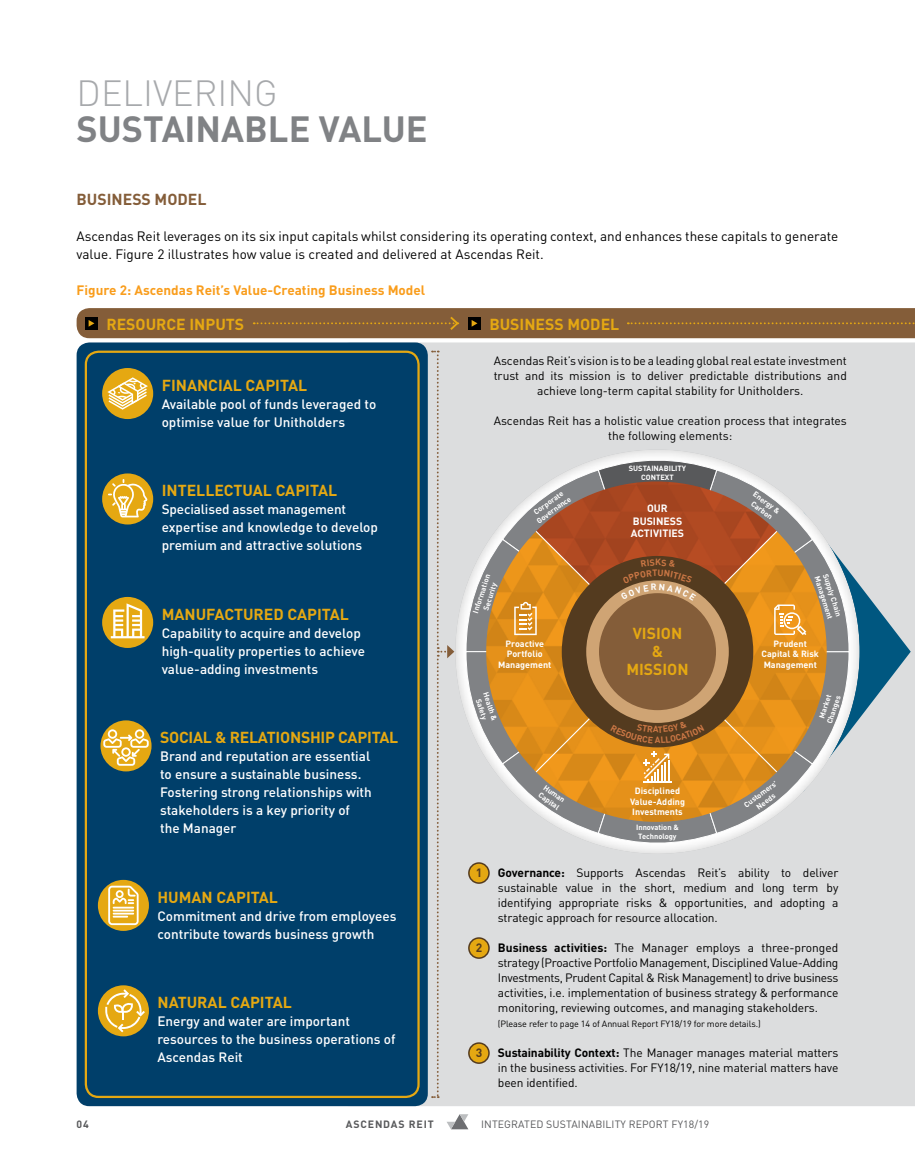
<style>
.page{position:relative;width:915px;height:1170px;background:#fff}
.page>*{position:absolute;margin:0;border:0;box-sizing:border-box;transform-origin:0 0}
.t1{font:700 36px "DIN";color:#808285}
.t2{font:300 36px "DIN";color:#a7a9ac}
.t3{font:700 15.75px/18px "DIN";color:#e5a812;text-align:center}
.t4{font:700 15.75px "DIN";color:#845d39}
.t5{font:500 13.5px/18px "DIN";color:#fff}
.t6{font:13.5px/18px "DIN";color:#000}
.t7{font:700 13.5px "DIN";color:#f99d1c}
.t8{font:12px/15px "DIN";letter-spacing:-.01em;color:#000;text-align:justify}
.t9{font:700 12px "DIN";color:#543b1f}
.t10{font:10.5px "DIN";letter-spacing:.01em;color:#58595b}
.t11{font:700 10.5px/12.8px "DIN";color:#fff;text-align:center}
.t12{font:700 10.5px "DIN";letter-spacing:.08em;color:#58595b}
.t13{font:700 9px/10.5px "DIN";color:#fff;text-align:center}
.t14{font:9px "DIN";letter-spacing:-.01em;color:#000}
.t15{font:700 7.5px/9px "DIN";color:#fff;text-align:center}
.s1{font-weight:700}
</style>
<div class="page">
<div style="left:418px;top:342px;width:496px;height:764px;background:#dcddde"></div>
<div style="left:468px;top:862px;width:21px;height:21px;background:#e5a812;border-radius:50%"></div>
<div style="left:468px;top:862px;width:21px;height:21px;border:2px solid #543b1f;border-radius:50%"></div>
<div style="left:468px;top:937px;width:21px;height:21px;background:#e5a812;border-radius:50%"></div>
<div style="left:468px;top:937px;width:21px;height:21px;border:2px solid #543b1f;border-radius:50%"></div>
<div style="left:468px;top:1042px;width:21px;height:21px;background:#e5a812;border-radius:50%"></div>
<div style="left:468px;top:1042px;width:21px;height:21px;border:2px solid #543b1f;border-radius:50%"></div>
<div style="left:452px;top:447px;width:408px;height:407px;background:#000;opacity:.25"></div>
<svg style="left:77px;top:308px;width:838px;height:30px;background:#845d38"></svg>
<div style="left:77px;top:342px;width:350px;height:764px;background:#003f6a;border-radius:13px"></div>
<div style="left:102px;top:368px;width:51px;height:51px;background:#e5a812;border-radius:50%"></div>
<svg style="left:107px;top:377px;width:41px;height:32px"></svg>
<div style="left:100px;top:720px;width:51px;height:51px;background:#e5a812;border-radius:50%"></div>
<svg style="left:103px;top:729px;width:46px;height:36px"></svg>
<div style="left:102px;top:473px;width:51px;height:51px;background:#e5a812;border-radius:50%"></div>
<svg style="left:108px;top:479px;width:39px;height:38px"></svg>
<div style="left:98px;top:879px;width:51px;height:51px;background:#e5a812;border-radius:50%"></div>
<svg style="left:108px;top:885px;width:30px;height:40px"></svg>
<div style="left:102px;top:597px;width:51px;height:51px;background:#e5a812;border-radius:50%"></div>
<svg style="left:111px;top:603px;width:33px;height:35px"></svg>
<div style="left:98px;top:985px;width:51px;height:51px;background:#e5a812;border-radius:50%"></div>
<svg style="left:105px;top:989px;width:40px;height:43px"></svg>
<div style="left:85px;top:350px;width:334px;height:747px;border:2px solid #e5a812;border-radius:13px"></div>
<svg style="left:432px;top:350px;width:22px;height:747px;background:#d9d9d9"></svg>
<svg style="left:447px;top:1114px;width:21px;height:15px"></svg>
<svg style="left:465px;top:457px;width:445px;height:389px;background:#b89771"></svg>
<h1 class="t2" style="left:77px;top:70px;width:202px">DELIVERING</h1>
<h1 class="t1" style="left:77px;top:105px;width:352px">SUSTAINABLE VALUE</h1>
<h2 class="t4" style="left:77px;top:188px;width:131px">BUSINESS MODEL</h2>
<p class="t6" style="left:77px;top:226px;width:763px">Ascendas Reit leverages on its six input capitals whilst considering its operating context, and enhances these capitals to generate value. Figure 2 illustrates how value is created and delivered at Ascendas Reit.</p>
<p class="t7" style="left:77px;top:281px;width:350px">Figure 2: Ascendas Reit’s Value-Creating Business Model</p>
<h2 class="t3" style="left:106px;top:314px;width:139px">RESOURCE INPUTS</h2>
<h2 class="t3" style="left:489px;top:314px;width:131px">BUSINESS MODEL</h2>
<h2 class="t3" style="left:162px;top:375px;width:147px">FINANCIAL CAPITAL</h2>
<p class="t5" style="left:162px;top:394px;width:216px">Available pool of funds leveraged to optimise value for Unitholders</p>
<h2 class="t3" style="left:162px;top:480px;width:177px">INTELLECTUAL CAPITAL</h2>
<p class="t5" style="left:162px;top:499px;width:218px">Specialised asset management expertise and knowledge to develop premium and attractive solutions</p>
<h2 class="t3" style="left:162px;top:604px;width:189px">MANUFACTURED CAPITAL</h2>
<p class="t5" style="left:162px;top:623px;width:205px">Capability to acquire and develop high-quality properties to achieve value-adding investments</p>
<h2 class="t3" style="left:160px;top:727px;width:240px">SOCIAL &amp; RELATIONSHIP CAPITAL</h2>
<p class="t5" style="left:160px;top:746px;width:213px">Brand and reputation are essential to ensure a sustainable business.<br>Fostering strong relationships with stakeholders is a key priority of the Manager</p>
<h2 class="t3" style="left:157px;top:887px;width:122px">HUMAN CAPITAL</h2>
<p class="t5" style="left:157px;top:906px;width:240px">Commitment and drive from employees contribute towards business growth</p>
<h2 class="t3" style="left:157px;top:992px;width:136px">NATURAL CAPITAL</h2>
<p class="t5" style="left:157px;top:1011px;width:239px">Energy and water are important resources to the business operations of<br>Ascendas Reit</p>
<p class="t8" style="left:493px;top:352px;width:354px;text-align:center">Ascendas Reit’s vision is to be a leading global real estate investment trust and its mission is to deliver predictable distributions and achieve long-term capital stability for Unitholders.</p>
<p class="t8" style="left:493px;top:412px;width:354px;text-align:center">Ascendas Reit has a holistic value creation process that integrates the following elements:</p>
<p class="t15" style="left:470px;top:611px;width:42px;rotate:-72deg">Information<br>Security</p>
<p class="t15" style="left:529px;top:510px;width:42px;rotate:-36deg">Corporate<br>Governance</p>
<p class="t15" style="left:628px;top:463px;width:59px">SUSTAINABILITY<br>CONTEXT</p>
<p class="t11" style="left:630px;top:501px;width:55px">OUR<br>BUSINESS<br>ACTIVITIES</p>
<p class="t15" style="left:756px;top:489px;width:33px;rotate:36deg">Energy &amp;<br>Carbon</p>
<p class="t15" style="left:829px;top:572px;width:46px;rotate:72deg">Supply Chain</p>
<p class="t15" style="left:821px;top:575px;width:46px;rotate:72deg">Management</p>
<h2 class="t3" style="left:626px;top:624px;width:64px">VISION &amp;<br>MISSION</h2>
<p class="t13" style="left:498px;top:638px;width:55px">Proactive<br>Portfolio<br>Management</p>
<p class="t13" style="left:761px;top:638px;width:59px">Prudent<br>Capital &amp; Risk<br>Management</p>
<p class="t15" style="left:490px;top:690px;width:31px;rotate:72deg">Health &amp;<br>Safety</p>
<p class="t15" style="left:547px;top:782px;width:26px;text-align:left;rotate:36deg">Human<br>Capital</p>
<p class="t13" style="left:629px;top:785px;width:56px">Disciplined<br>Value-Adding<br>Investments</p>
<p class="t15" style="left:636px;top:822px;width:44px;text-align:left">Innovation &amp;<br>Technology</p>
<p class="t15" style="left:741px;top:801px;width:41px;rotate:-36deg">Customers’<br>Needs</p>
<p class="t15" style="left:815px;top:719px;width:31px;rotate:-72deg">Market<br>Changes</p>
<p class="t9" style="left:475px;top:865px;width:8px">1</p>
<p class="t9" style="left:475px;top:940px;width:8px">2</p>
<p class="t9" style="left:475px;top:1045px;width:8px">3</p>
<p class="t8" style="left:497px;top:865px;width:342px"><span class="s1">Governance:</span> Supports Ascendas Reit’s ability to deliver sustainable value in the short, medium and long term by identifying appropriate risks &amp; opportunities, and adopting a strategic approach for resource allocation.</p>
<p class="t8" style="left:497px;top:940px;width:342px"><span class="s1">Business activities:</span> The Manager employs a three-pronged strategy (Proactive Portfolio Management, Disciplined Value-Adding Investments, Prudent Capital &amp; Risk Management) to drive business activities, i.e. implementation of business strategy &amp; performance monitoring, reviewing outcomes, and managing stakeholders.</p>
<p class="t14" style="left:497px;top:1018px;width:264px">(Please refer to page 14 of Annual Report FY18/19 for more details.)</p>
<p class="t8" style="left:497px;top:1045px;width:342px"><span class="s1">Sustainability Context:</span> The Manager manages material matters in the business activities. For FY18/19, nine material matters have been identified.</p>
<p class="t12" style="left:77px;top:1117px;width:14px">04</p>
<p class="t12" style="left:346px;top:1117px;width:89px">ASCENDAS REIT</p>
<p class="t10" style="left:481px;top:1117px;width:229px">INTEGRATED SUSTAINABILITY REPORT FY18/19</p>
</div>
